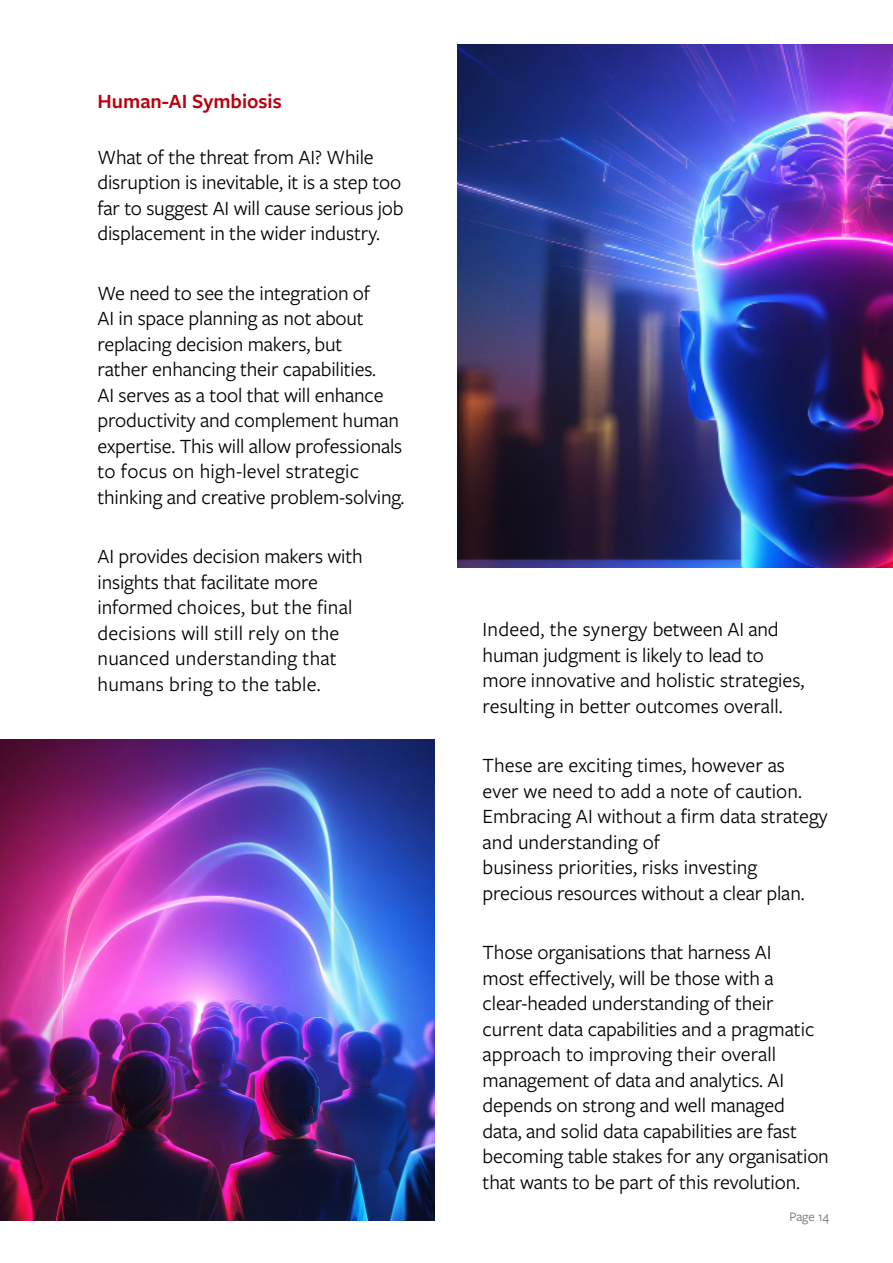
<style>
.page{position:relative;width:893px;height:1263px;background:#fff}
.page>*{position:absolute;margin:0;border:0;box-sizing:border-box;transform-origin:0 0}
.t1{font:21px/25.5px "Freight Sans Pro";letter-spacing:-.01em;color:#000}
.t2{font:21px/25.5px "Freight Sans Pro";letter-spacing:.01em;color:#000}
.t3{font:600 21px "Freight Sans Pro";color:#b80010}
.t4{font:13.5px "Freight Sans Pro";color:#706f6f}
</style>
<div class="page">
<img style="left:457px;top:45px;width:436px;height:523px">
<img style="left:0;top:740px;width:434px;height:481px">
<p class="t3" style="left:98px;top:87px;width:186px">Human-AI Symbiosis</p>
<p class="t1" style="left:98px;top:143px;width:308px">What of the threat from AI? While disruption is inevitable, it is a step too far to suggest AI will cause serious job displacement in the wider industry.</p>
<p class="t1" style="left:98px;top:279px;width:308px">We need to see the integration of<br>AI in space planning as not about replacing decision makers, but<br>rather enhancing their capabilities.<br>AI serves as a tool that will enhance productivity and complement human expertise. This will allow professionals to focus on high-level strategic thinking and creative problem-solving.</p>
<p class="t2" style="left:98px;top:543px;width:267px">AI provides decision makers with insights that facilitate more informed choices, but the final decisions will still rely on the nuanced understanding that humans bring to the table.</p>
<p class="t1" style="left:483px;top:616px;width:323px">Indeed, the synergy between AI and human judgment is likely to lead to more innovative and holistic strategies, resulting in better outcomes overall.</p>
<p class="t1" style="left:483px;top:752px;width:347px">These are exciting times, however as<br>ever we need to add a note of caution.<br>Embracing AI without a firm data strategy and understanding of<br>business priorities, risks investing precious resources without a clear plan.</p>
<p class="t1" style="left:483px;top:939px;width:348px">Those organisations that harness AI<br>most effectively, will be those with a clear-headed understanding of their current data capabilities and a pragmatic approach to improving their overall management of data and analytics. AI depends on strong and well managed data, and solid data capabilities are fast becoming table stakes for any organisation that wants to be part of this revolution.</p>
<p class="t4" style="left:789px;top:1207px;width:41px">Page 14</p>
</div>
